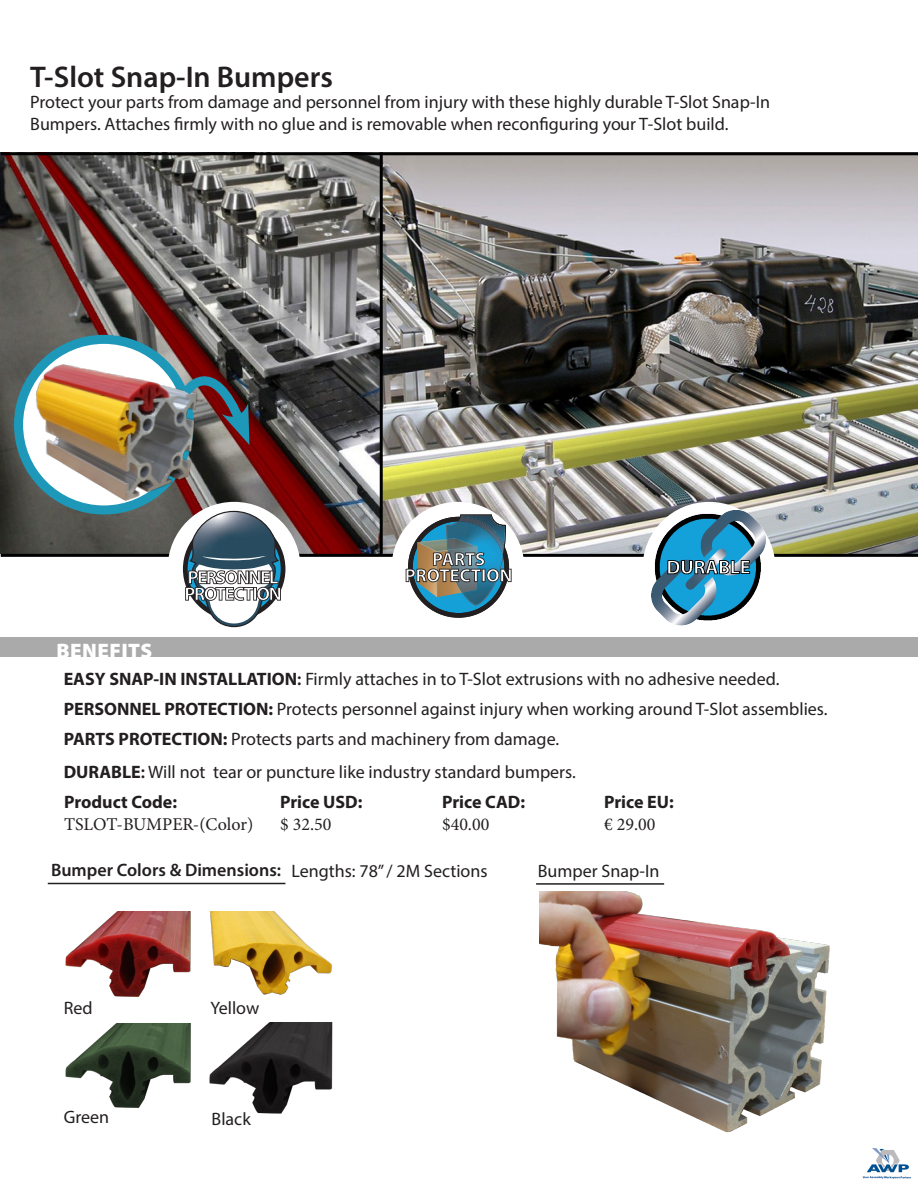
<style>
.page{position:relative;width:918px;height:1188px;background:#fff}
.page>*{position:absolute;margin:0;border:0;box-sizing:border-box;transform-origin:0 0}
.t1{font:600 30px "Myriad Pro";color:#231f20}
.t2{font:900 21px "Myriad Pro";letter-spacing:.02em;color:#fff}
.t3{font:18px/21.6px "Myriad Pro";color:#231f20}
.t4{font:700 18px "Myriad Pro";color:#231f20}
.t5{font:18px "Minion Pro";color:#231f20}
.t6{font:600 18px "Myriad Pro";color:#231f20}
.s1{font-weight:700}
.s2{font-weight:600}
</style>
<div class="page">
<img style="left:0;top:152px;width:918px;height:402px">
<div style="left:0;top:637px;width:918px;height:20px;background:#aaa"></div>
<img style="left:65px;top:912px;width:267px;height:85px">
<img style="left:65px;top:1023px;width:126px;height:85px">
<img style="left:539px;top:892px;width:291px;height:241px">
<svg style="left:19px;top:339px;width:170px;height:171px"></svg>
<div style="left:14px;top:335px;width:180px;height:180px;border:9px solid #1d98b8;border-radius:50%"></div>
<img style="left:29px;top:355px;width:176px;height:152px">
<img style="left:177px;top:352px;width:76px;height:93px">
<hr style="left:48px;top:883px;width:237px;height:1px;background:#231f20">
<hr style="left:380px;top:152px;width:3px;height:402px;background:#000">
<hr style="left:536px;top:883px;width:128px;height:2px;background:#231f20">
<hr style="left:1px;top:554px;width:917px;height:3px;background:#000">
<hr style="left:1px;top:152px;width:917px;height:3px;background:#000">
<div style="left:168px;top:502px;width:133px;height:133px;background:#fff;border-radius:50%"></div>
<div style="left:392px;top:502px;width:132px;height:133px;background:#fff;border-radius:50%"></div>
<svg style="left:183px;top:511px;width:102px;height:117px"></svg>
<svg style="left:406px;top:515px;width:106px;height:103px"></svg>
<img style="left:619px;top:495px;width:171px;height:131px">
<img style="left:209px;top:1023px;width:124px;height:91px">
<img style="left:862px;top:1148px;width:50px;height:31px">
<p class="t1" style="left:30px;top:58px;width:304px">T-Slot Snap-In Bumpers</p>
<p class="t3" style="left:30px;top:91px;width:741px">Protect your parts from damage and personnel from injury with these highly durable T-Slot Snap-In<br>Bumpers. Attaches firmly with no glue and is removable when reconfiguring your T-Slot build.</p>
<p class="t2" style="left:57px;top:637px;width:97px">BENEFITS</p>
<p class="t3" style="left:64px;top:667px;width:717px"><span class="s1">EASY SNAP-IN INSTALLATION</span><span class="s2">:</span> Firmly attaches in to T-Slot extrusions with no adhesive needed.</p>
<p class="t3" style="left:64px;top:698px;width:765px"><span class="s1">PERSONNEL PROTECTION:</span> Protects personnel against injury when working around T-Slot assemblies.</p>
<p class="t3" style="left:64px;top:728px;width:497px"><span class="s1">PARTS PROTECTION:</span> Protects parts and machinery from damage.</p>
<p class="t3" style="left:64px;top:760px;width:514px"><span class="s1">DURABLE</span><span class="s2">:</span> Will not tear or puncture like industry standard bumpers.</p>
<p class="t4" style="left:64px;top:790px;width:115px">Product Code:</p>
<p class="t4" style="left:280px;top:790px;width:84px">Price USD:</p>
<p class="t4" style="left:442px;top:790px;width:85px">Price CAD:</p>
<p class="t4" style="left:604px;top:790px;width:71px">Price EU:</p>
<p class="t5" style="left:64px;top:812px;width:191px">TSLOT-BUMPER-(Color)</p>
<p class="t5" style="left:280px;top:812px;width:53px">$ 32.50</p>
<p class="t5" style="left:442px;top:812px;width:49px">$40.00</p>
<p class="t5" style="left:604px;top:812px;width:53px">€ 29.00</p>
<p class="t6" style="left:51px;top:859px;width:232px">Bumper Colors &amp; Dimensions:</p>
<p class="t3" style="left:538px;top:860px;width:123px">Bumper Snap-In</p>
<p class="t3" style="left:292px;top:860px;width:198px">Lengths: 78” / 2M Sections</p>
<p class="t3" style="left:64px;top:997px;width:30px">Red</p>
<p class="t3" style="left:64px;top:1105px;width:47px">Green</p>
<p class="t3" style="left:210px;top:997px;width:50px">Yellow</p>
<p class="t3" style="left:212px;top:1108px;width:41px">Black</p>
</div>
